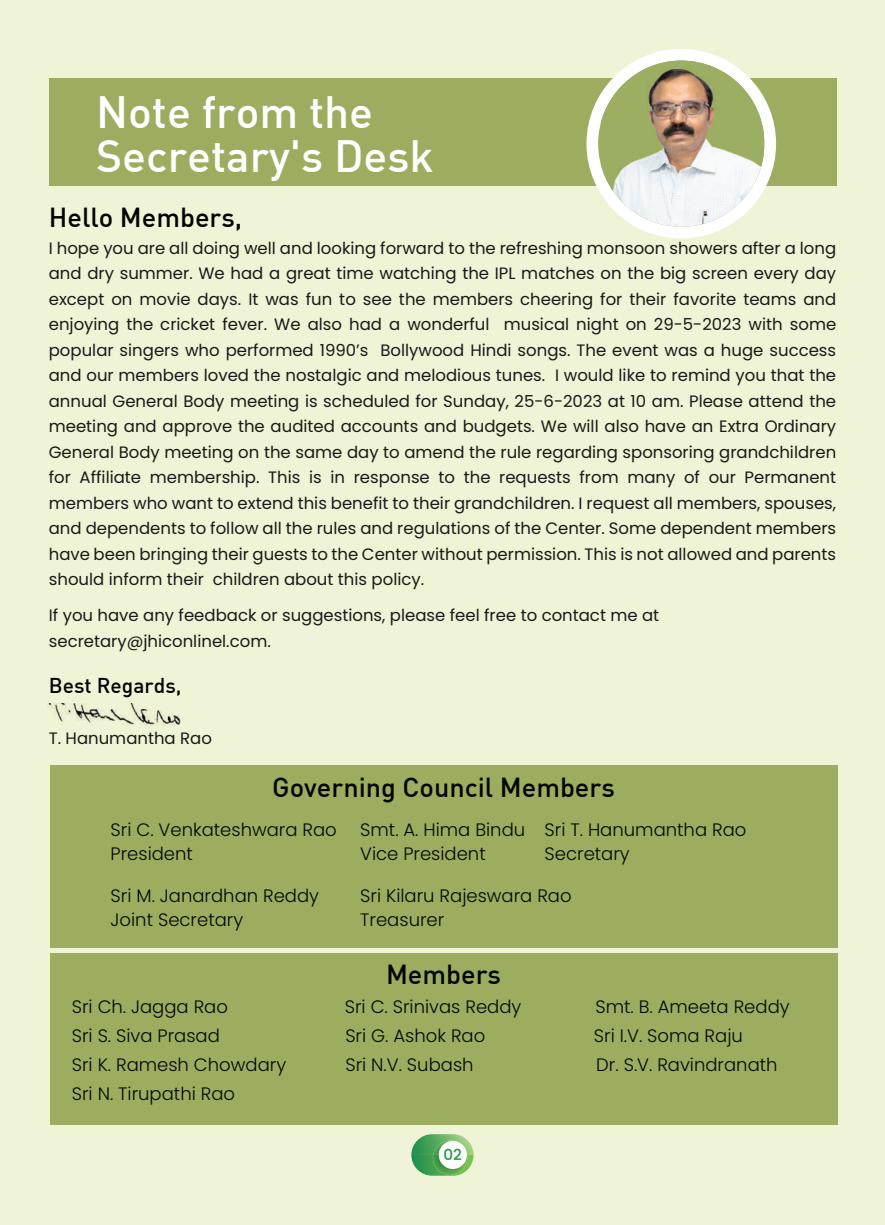
<style>
.page{position:relative;width:885px;height:1225px;background:#fff}
.page>*{position:absolute;margin:0;border:0;box-sizing:border-box;transform-origin:0 0}
.t1{font:500 44.25px/44.1px "DIN";color:#fff}
.t2{font:500 27px "DIN";color:#040503}
.t3{font:500 21px "DIN";color:#040503}
.t4{font:300 18px/24px "Poppins";color:#040503}
.t5{font:16.5px/25.5px "Poppins";color:#191919;text-align:justify}
.t6{font:500 15.15px "Poppins";color:#269746}
</style>
<div class="page">
<div style="left:0;top:0;width:884px;height:1225px;background:#eef4d5"></div>
<div style="left:49px;top:78px;width:787px;height:108px;background:#9cad60"></div>
<div style="left:586px;top:49px;width:190px;height:189px;background:#fff;border-radius:50%"></div>
<svg style="left:598px;top:61px;width:166px;height:166px"></svg>
<svg style="left:667px;top:61px;width:14px;height:1px"></svg>
<img style="left:48px;top:704px;width:133px;height:22px">
<div style="left:50px;top:953px;width:787px;height:171px;background:#9cad60"></div>
<div style="left:50px;top:765px;width:787px;height:182px;background:#9cad60"></div>
<svg style="left:411px;top:1155px;width:62px;height:20px"></svg>
<img style="left:411px;top:1134px;width:62px;height:21px">
<img style="left:433px;top:1140px;width:34px;height:34px">
<div style="left:438px;top:1140px;width:29px;height:29px;background:#fff;border-radius:50%"></div>
<h1 class="t1" style="left:96px;top:88px;width:339px">Note from the<br>Secretary's Desk</h1>
<h2 class="t2" style="left:49px;top:199px;width:195px">Hello Members,</h2>
<p class="t5" style="left:49px;top:235px;width:788px">I hope you are all doing well and looking forward to the refreshing monsoon showers after a long and dry summer. We had a great time watching the IPL matches on the big screen every day except on movie days. It was fun to see the members cheering for their favorite teams and enjoying the cricket fever. We also had a wonderful musical night on 29-5-2023 with some popular singers who performed 1990’s Bollywood Hindi songs. The event was a huge success and our members loved the nostalgic and melodious tunes. I would like to remind you that the annual General Body meeting is scheduled for Sunday, 25-6-2023 at 10 am. Please attend the meeting and approve the audited accounts and budgets. We will also have an Extra Ordinary General Body meeting on the same day to amend the rule regarding sponsoring grandchildren for Affiliate membership. This is in response to the requests from many of our Permanent members who want to extend this benefit to their grandchildren. I request all members, spouses, and dependents to follow all the rules and regulations of the Center. Some dependent members have been bringing their guests to the Center without permission. This is not allowed and parents should inform their children about this policy.</p>
<p class="t5" style="left:49px;top:603px;width:612px">If you have any feedback or suggestions, please feel free to contact me at secretary@jhiconlinel.com.</p>
<p class="t3" style="left:49px;top:672px;width:134px">Best Regards,</p>
<p class="t5" style="left:49px;top:725px;width:165px">T. Hanumantha Rao</p>
<h2 class="t2" style="left:272px;top:770px;width:344px">Governing Council Members</h2>
<p class="t4" style="left:111px;top:817px;width:228px">Sri C. Venkateshwara Rao<br>President</p>
<p class="t4" style="left:111px;top:883px;width:210px">Sri M. Janardhan Reddy<br>Joint Secretary</p>
<p class="t4" style="left:360px;top:817px;width:166px">Smt. A. Hima Bindu<br>Vice President</p>
<p class="t4" style="left:544px;top:817px;width:203px">Sri T. Hanumantha Rao<br>Secretary</p>
<p class="t4" style="left:360px;top:883px;width:213px">Sri Kilaru Rajeswara Rao<br>Treasurer</p>
<h2 class="t2" style="left:386px;top:957px;width:116px">Members</h2>
<p class="t4" style="left:72px;top:994px;width:158px">Sri Ch. Jagga Rao</p>
<p class="t4" style="left:345px;top:994px;width:178px">Sri C. Srinivas Reddy</p>
<p class="t4" style="left:595px;top:994px;width:196px">Smt. B. Ameeta Reddy</p>
<p class="t4" style="left:72px;top:1023px;width:150px">Sri S. Siva Prasad</p>
<p class="t4" style="left:345px;top:1023px;width:141px">Sri G. Ashok Rao</p>
<p class="t4" style="left:593px;top:1023px;width:150px">Sri I.V. Soma Raju</p>
<p class="t4" style="left:72px;top:1052px;width:216px">Sri K. Ramesh Chowdary</p>
<p class="t4" style="left:345px;top:1052px;width:130px">Sri N.V. Subash</p>
<p class="t4" style="left:596px;top:1052px;width:183px">Dr. S.V. Ravindranath</p>
<p class="t4" style="left:72px;top:1081px;width:165px">Sri N. Tirupathi Rao</p>
<p class="t6" style="left:443px;top:1146px;width:20px">02</p>
</div>
